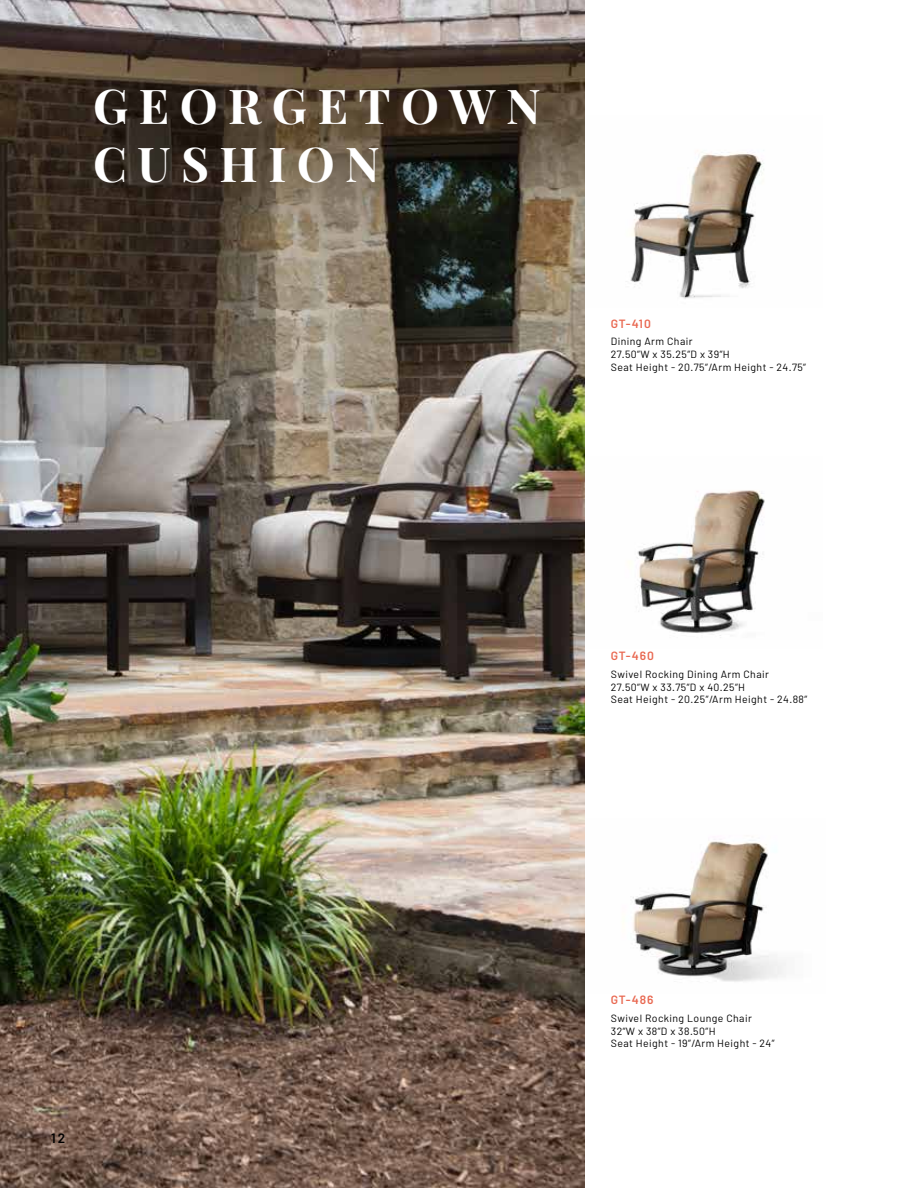
<style>
.page{position:relative;width:918px;height:1188px;background:#fff}
.page>*{position:absolute;margin:0;border:0;box-sizing:border-box;transform-origin:0 0}
.t1{font:700 48px/57.6px "Playfair Display";letter-spacing:.22em;color:#fff}
.t2{font:600 13.5px "Barlow";color:#000}
.t3{font:600 12px "Barlow";letter-spacing:.08em;color:#e96952}
.t4{font:10.5px/12.6px "Barlow";letter-spacing:.04em;color:#000}
</style>
<div class="page">
<img style="left:626px;top:152px;width:138px;height:147px">
<img style="left:637px;top:490px;width:128px;height:146px">
<img style="left:633px;top:839px;width:153px;height:143px">
<img style="left:0;top:0;width:585px;height:1188px">
<h1 class="t1" style="left:93px;top:77px;width:449px">GEORGETOWN<br>CUSHION</h1>
<p class="t3" style="left:611px;top:316px;width:41px">GT-410</p>
<p class="t4" style="left:611px;top:335px;width:197px">Dining Arm Chair<br>27.50”W x 35.25”D x 39”H<br>Seat Height - 20.75”/Arm Height - 24.75”</p>
<p class="t3" style="left:611px;top:649px;width:45px">GT-460</p>
<p class="t4" style="left:611px;top:668px;width:198px">Swivel Rocking Dining Arm Chair<br>27.50”W x 33.75”D x 40.25”H<br>Seat Height - 20.25”/Arm Height - 24.88”</p>
<p class="t2" style="left:51px;top:1130px;width:16px">12</p>
<p class="t3" style="left:611px;top:992px;width:44px">GT-486</p>
<p class="t4" style="left:611px;top:1012px;width:165px">Swivel Rocking Lounge Chair<br>32”W x 38”D x 38.50”H<br>Seat Height - 19”/Arm Height - 24”</p>
</div>
